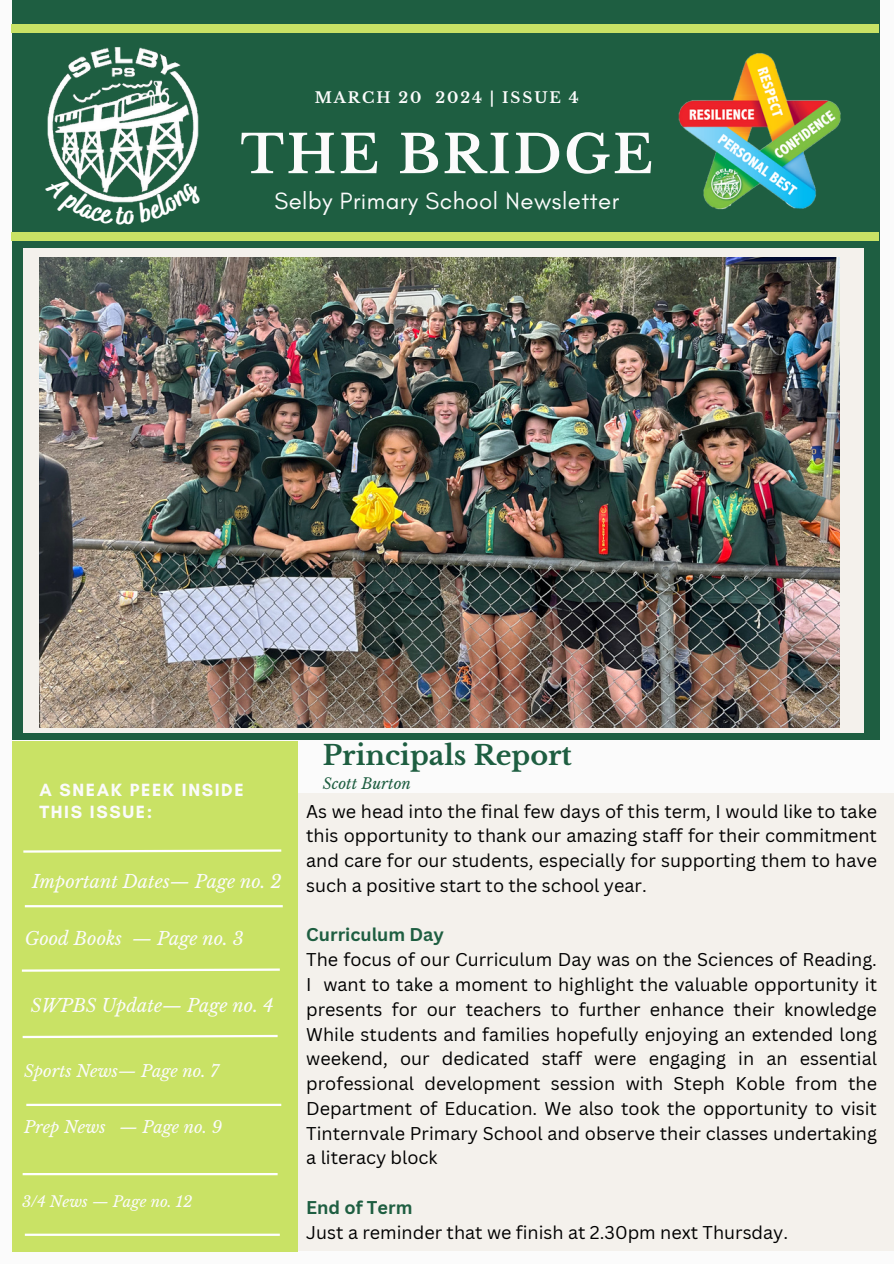
<style>
.page{position:relative;width:894px;height:1264px;background:#fff}
.page>*{position:absolute;margin:0;border:0;box-sizing:border-box;transform-origin:0 0}
.t1{font:700 52.5px "Libre Baskerville";letter-spacing:.05em;color:#fbfbfb}
.t2{font:700 27px "Libre Baskerville";color:#1e5e41}
.t3{font:24px "Glacial Indifference";letter-spacing:.02em;color:#fbfbfb}
.t4{font:18px/24.8px "Canva Sans";color:#000;text-align:justify}
.t5{font:italic 18px "Libre Baskerville";color:#fbfbfb}
.t6{font:700 18px/22.5px "Glacial Indifference";letter-spacing:.09em;color:#fbfbfb}
.t7{font:700 18px "Canva Sans";color:#1e5e41}
.t8{font:italic 16.5px "Libre Baskerville";color:#fbfbfb}
.t9{font:700 15px "Libre Baskerville";letter-spacing:.13em;color:#fbfbfb}
.t10{font:italic 15px "Libre Baskerville";color:#fbfbfb}
.t11{font:italic 15px "Libre Baskerville";color:#1e5e41}
</style>
<div class="page">
<div style="left:0;top:0;width:893px;height:1263px;background:#fbfbfb"></div>
<div style="left:295px;top:793px;width:598px;height:458px;background:#f4f1ec"></div>
<div style="left:12px;top:0;width:866px;height:740px;background:#1e5e41"></div>
<div style="left:12px;top:741px;width:285px;height:510px;background:#c9e265"></div>
<svg style="left:23px;top:849px;width:259px;height:4px"></svg>
<hr style="left:25px;top:905px;width:258px;height:2px;background:#fff">
<svg style="left:21px;top:968px;width:259px;height:4px"></svg>
<img style="left:47px;top:47px;width:152px;height:127px">
<hr style="left:26px;top:1103px;width:255px;height:2px;background:#fff">
<img style="left:678px;top:53px;width:163px;height:157px">
<div style="left:12px;top:232px;width:866px;height:8px;background:#c9e265"></div>
<div style="left:12px;top:24px;width:866px;height:9px;background:#c9e265"></div>
<div style="left:23px;top:248px;width:840px;height:484px;background:#f4f1ec"></div>
<svg style="left:22px;top:1034px;width:256px;height:5px"></svg>
<hr style="left:23px;top:1172px;width:254px;height:3px;background:#fff">
<hr style="left:25px;top:1233px;width:255px;height:2px;background:#fff">
<img style="left:39px;top:257px;width:800px;height:470px">
<svg style="left:63px;top:174px;width:119px;height:29px"></svg>
<h1 class="t9" style="left:314px;top:89px;width:266px">MARCH 20 2024 | ISSUE 4</h1>
<h2 class="t1" style="left:240px;top:122px;width:414px">THE BRIDGE</h2>
<h3 class="t3" style="left:274px;top:186px;width:346px">Selby Primary School Newsletter</h3>
<h5 class="t6" style="left:39px;top:778px;width:206px">A SNEAK PEEK INSIDE<br>THIS ISSUE:</h5>
<h5 class="t5" style="left:32px;top:870px;width:251px">Important Dates— Page no. 2</h5>
<p class="t5" style="left:25px;top:927px;width:220px">Good Books — Page no. 3</p>
<h5 class="t5" style="left:31px;top:994px;width:244px">SWPBS Update— Page no. 4</h5>
<h6 class="t8" style="left:24px;top:1060px;width:196px">Sports News— Page no. 7</h6>
<p class="t8" style="left:24px;top:1117px;width:199px">Prep News — Page no. 9</p>
<p class="t10" style="left:22px;top:1192px;width:172px">3/4 News — Page no. 12</p>
<h4 class="t2" style="left:323px;top:739px;width:250px">Principals Report</h4>
<p class="t11" style="left:323px;top:774px;width:90px">Scott Burton</p>
<p class="t4" style="left:306px;top:798px;width:572px">As we head into the final few days of this term, I would like to take this opportunity to thank our amazing staff for their commitment and care for our students, especially for supporting them to have such a positive start to the school year.</p>
<p class="t7" style="left:306px;top:922px;width:139px">Curriculum Day</p>
<p class="t4" style="left:306px;top:946px;width:572px">The focus of our Curriculum Day was on the Sciences of Reading.<br>I want to take a moment to highlight the valuable opportunity it presents for our teachers to further enhance their knowledge While students and families hopefully enjoying an extended long weekend, our dedicated staff were engaging in an essential professional development session with Steph Koble from the Department of Education. We also took the opportunity to visit Tinternvale Primary School and observe their classes undertaking a literacy block</p>
<p class="t7" style="left:306px;top:1194px;width:108px">End of Term</p>
<p class="t4" style="left:306px;top:1219px;width:483px">Just a reminder that we finish at 2.30pm next Thursday.</p>
</div>
